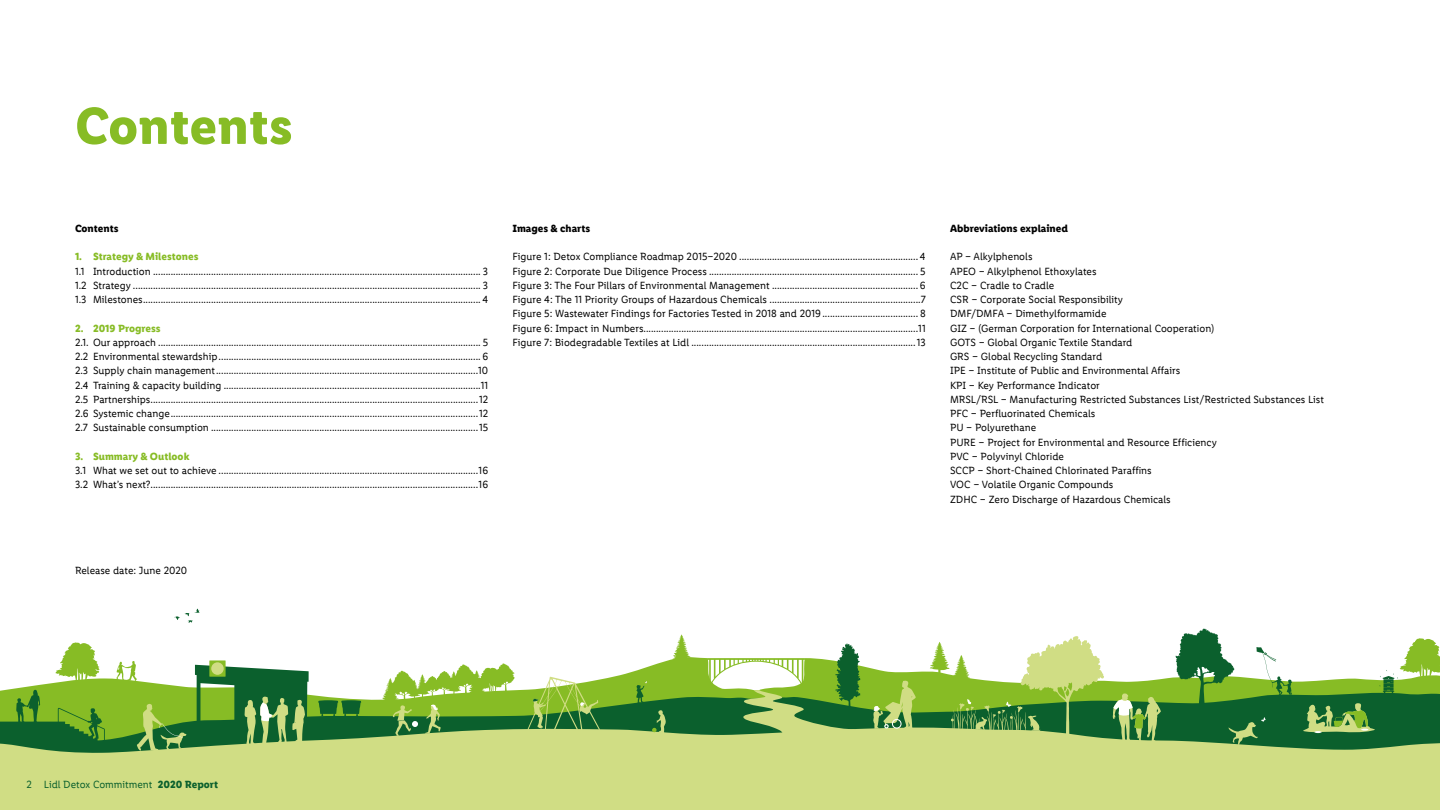
<style>
.page{position:relative;width:1440px;height:810px;background:#fff}
.page>*{position:absolute;margin:0;border:0;box-sizing:border-box;transform-origin:0 0}
.Section_Headline{font:700 52.5px "Lidl Font Pro";color:#87bc25}
.t1{font:10.5px "Lidl Font Pro";color:#000}
.t2{font:700 10.5px "Lidl Font Pro";color:#87bc25}
.Body_header{font:700 10.5px "Lidl Font Pro";color:#000}
.t3{font:10.5px "Lidl Font Pro";color:#0b602d}
.s1{font-weight:700}
</style>
<div class="page">
<svg style="left:100px;top:656px;width:1276px;height:24px"></svg>
<svg style="left:5px;top:680px;width:1435px;height:40px;background:#639f40"></svg>
<svg style="left:0;top:720px;width:1440px;height:90px;background:#bfd27c"></svg>
<svg style="left:672px;top:634px;width:19px;height:27px"></svg>
<svg style="left:116px;top:661px;width:21px;height:20px"></svg>
<svg style="left:55px;top:642px;width:45px;height:39px"></svg>
<svg style="left:174px;top:609px;width:26px;height:14px"></svg>
<svg style="left:1379px;top:638px;width:61px;height:55px"></svg>
<svg style="left:0;top:690px;width:105px;height:57px;background:#4f9229"></svg>
<svg style="left:636px;top:681px;width:11px;height:22px"></svg>
<svg style="left:1256px;top:647px;width:36px;height:49px"></svg>
<svg style="left:318px;top:700px;width:43px;height:16px"></svg>
<div style="left:209px;top:660px;width:17px;height:17px;background:#87bc25"></div>
<svg style="left:211px;top:662px;width:13px;height:13px"></svg>
<svg style="left:1176px;top:629px;width:58px;height:77px"></svg>
<svg style="left:137px;top:704px;width:49px;height:47px;background:#72a642"></svg>
<svg style="left:382px;top:663px;width:133px;height:73px"></svg>
<svg style="left:707px;top:643px;width:153px;height:94px"></svg>
<svg style="left:527px;top:677px;width:73px;height:54px;background:#84b257"></svg>
<svg style="left:652px;top:710px;width:14px;height:24px"></svg>
<svg style="left:1113px;top:693px;width:48px;height:49px;background:#7baa5b"></svg>
<svg style="left:873px;top:681px;width:43px;height:49px;background:#93bb52"></svg>
<svg style="left:195px;top:665px;width:114px;height:82px;background:#4e8c48"></svg>
<svg style="left:1303px;top:703px;width:72px;height:31px;background:#61984d"></svg>
<svg style="left:1229px;top:717px;width:37px;height:28px"></svg>
<svg style="left:930px;top:636px;width:174px;height:104px"></svg>
<p class="Section_Headline" style="left:75px;top:96px;width:219px">Contents</p>
<p class="Body_header" style="left:75px;top:222px;width:45px">Contents</p>
<p class="t2" style="left:75px;top:251px;width:125px">1. Strategy &amp; Milestones</p>
<p class="t1" style="left:75px;top:265px;width:415px">1.1 Introduction .................................................................................................................................. 3</p>
<p class="t1" style="left:75px;top:279px;width:415px">1.2 Strategy .......................................................................................................................................... 3</p>
<p class="t1" style="left:75px;top:294px;width:415px">1.3 Milestones...................................................................................................................................... 4</p>
<p class="t2" style="left:75px;top:322px;width:87px">2. 2019 Progress</p>
<p class="t1" style="left:75px;top:336px;width:415px">2.1. Our approach ................................................................................................................................ 5</p>
<p class="t1" style="left:75px;top:351px;width:415px">2.2 Environmental stewardship........................................................................................................ 6</p>
<p class="t1" style="left:75px;top:365px;width:415px">2.3 Supply chain management........................................................................................................10</p>
<p class="t1" style="left:75px;top:379px;width:415px">2.4 Training &amp; capacity building ......................................................................................................11</p>
<p class="t1" style="left:75px;top:393px;width:415px">2.5 Partnerships..................................................................................................................................12</p>
<p class="t1" style="left:75px;top:408px;width:415px">2.6 Systemic change..........................................................................................................................12</p>
<p class="t1" style="left:75px;top:422px;width:415px">2.7 Sustainable consumption ..........................................................................................................15</p>
<p class="t2" style="left:75px;top:450px;width:116px">3. Summary &amp; Outlook</p>
<p class="t1" style="left:75px;top:465px;width:415px">3.1 What we set out to achieve .......................................................................................................16</p>
<p class="t1" style="left:75px;top:479px;width:415px">3.2 What’s next?..................................................................................................................................16</p>
<p class="t1" style="left:75px;top:564px;width:114px">Release date: June 2020</p>
<p class="Body_header" style="left:512px;top:222px;width:79px">Images &amp; charts</p>
<p class="t1" style="left:512px;top:251px;width:415px">Figure 1: Detox Compliance Roadmap 2015–2020 ....................................................................... 4</p>
<p class="t1" style="left:513px;top:265px;width:415px">Figure 2: Corporate Due Diligence Process ................................................................................... 5</p>
<p class="t1" style="left:513px;top:279px;width:415px">Figure 3: The Four Pillars of Environmental Management .......................................................... 6</p>
<p class="t1" style="left:513px;top:294px;width:415px">Figure 4: The 11 Priority Groups of Hazardous Chemicals ............................................................7</p>
<p class="t1" style="left:513px;top:308px;width:415px">Figure 5: Wastewater Findings for Factories Tested in 2018 and 2019...................................... 8</p>
<p class="t1" style="left:513px;top:322px;width:415px">Figure 6: Impact in Numbers.............................................................................................................11</p>
<p class="t1" style="left:513px;top:336px;width:415px">Figure 7: Biodegradable Textiles at Lidl .........................................................................................13</p>
<p class="Body_header" style="left:950px;top:222px;width:120px">Abbreviations explained</p>
<p class="t1" style="left:950px;top:251px;width:84px">AP – Alkylphenols</p>
<p class="t1" style="left:950px;top:265px;width:148px">APEO – Alkylphenol Ethoxylates</p>
<p class="t1" style="left:950px;top:279px;width:106px">C2C – Cradle to Cradle</p>
<p class="t1" style="left:950px;top:294px;width:175px">CSR – Corporate Social Responsibility</p>
<p class="t1" style="left:950px;top:308px;width:158px">DMF/DMFA – Dimethylformamide</p>
<p class="t1" style="left:950px;top:322px;width:266px">GIZ – (German Corporation for International Cooperation)</p>
<p class="t1" style="left:950px;top:336px;width:184px">GOTS – Global Organic Textile Standard</p>
<p class="t1" style="left:950px;top:351px;width:154px">GRS – Global Recycling Standard</p>
<p class="t1" style="left:950px;top:365px;width:232px">IPE – Institute of Public and Environmental Affairs</p>
<p class="t1" style="left:950px;top:379px;width:151px">KPI – Key Performance Indicator</p>
<p class="t1" style="left:950px;top:393px;width:376px">MRSL/RSL – Manufacturing Restricted Substances List/Restricted Substances List</p>
<p class="t1" style="left:950px;top:408px;width:147px">PFC – Perfluorinated Chemicals</p>
<p class="t1" style="left:950px;top:422px;width:88px">PU – Polyurethane</p>
<p class="t1" style="left:950px;top:436px;width:268px">PURE – Project for Environmental and Resource Efficiency</p>
<p class="t1" style="left:950px;top:450px;width:115px">PVC – Polyvinyl Chloride</p>
<p class="t1" style="left:950px;top:465px;width:203px">SCCP – Short-Chained Chlorinated Paraffins</p>
<p class="t1" style="left:950px;top:479px;width:165px">VOC – Volatile Organic Compounds</p>
<p class="t1" style="left:950px;top:493px;width:222px">ZDHC – Zero Discharge of Hazardous Chemicals</p>
<p class="t3" style="left:27px;top:778px;width:193px">2 Lidl Detox Commitment <span class="s1">2020 Report</span></p>
</div>
